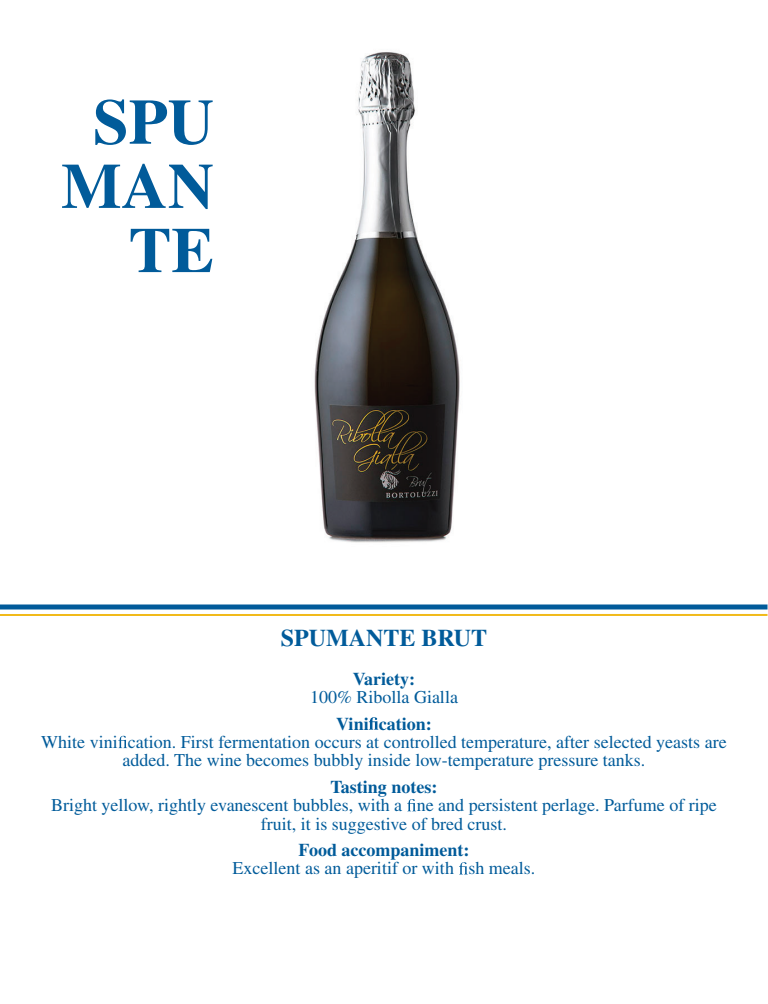
<style>
.page{position:relative;width:768px;height:1004px;background:#fff}
.page>*{position:absolute;margin:0;border:0;box-sizing:border-box;transform-origin:0 0}
.t1{font:700 64px/64.2px "Times LT Std";color:#015b9a;text-align:right}
.t2{font:700 24px "Times LT Std";color:#015b9a}
.t3{font:18px/18.4px "Times LT Std";color:#015b9a;text-align:center}
.t4{font:700 18px "Times LT Std";color:#015b9a}
</style>
<div class="page">
<div style="left:0;top:604px;width:768px;height:6px;background:#015b9a"></div>
<hr style="left:0;top:614px;width:768px;height:2px;background:#f1ba1a">
<svg style="left:369px;top:717px;width:9px;height:13px"></svg>
<svg style="left:118px;top:736px;width:9px;height:12px"></svg>
<svg style="left:407px;top:799px;width:9px;height:12px"></svg>
<svg style="left:459px;top:862px;width:8px;height:12px"></svg>
<img style="left:314px;top:52px;width:146px;height:491px">
<h1 class="t1" style="left:61px;top:89px;width:154px">SPU<br>MAN<br>TE</h1>
<h2 class="t2" style="left:281px;top:624px;width:208px">SPUMANTE BRUT</h2>
<p class="t4" style="left:353px;top:668px;width:64px">Variety:</p>
<p class="t3" style="left:310px;top:688px;width:149px">100% Ribolla Gialla</p>
<p class="t4" style="left:336px;top:713px;width:97px">Vini cation:</p>
<p class="t3" style="left:41px;top:733px;width:687px">White vini cation. First fermentation occurs at controlled temperature, after selected yeasts are added. The wine becomes bubbly inside low-temperature pressure tanks.</p>
<p class="t4" style="left:331px;top:776px;width:108px">Tasting notes:</p>
<p class="t3" style="left:51px;top:796px;width:667px">Bright yellow, rightly evanescent bubbles, with a ne and persistent perlage. Parfume of ripe fruit, it is suggestive of bred crust.</p>
<p class="t4" style="left:299px;top:839px;width:173px">Food accompaniment:</p>
<p class="t3" style="left:233px;top:859px;width:304px">Excellent as an aperitif or with sh meals.</p>
</div>
